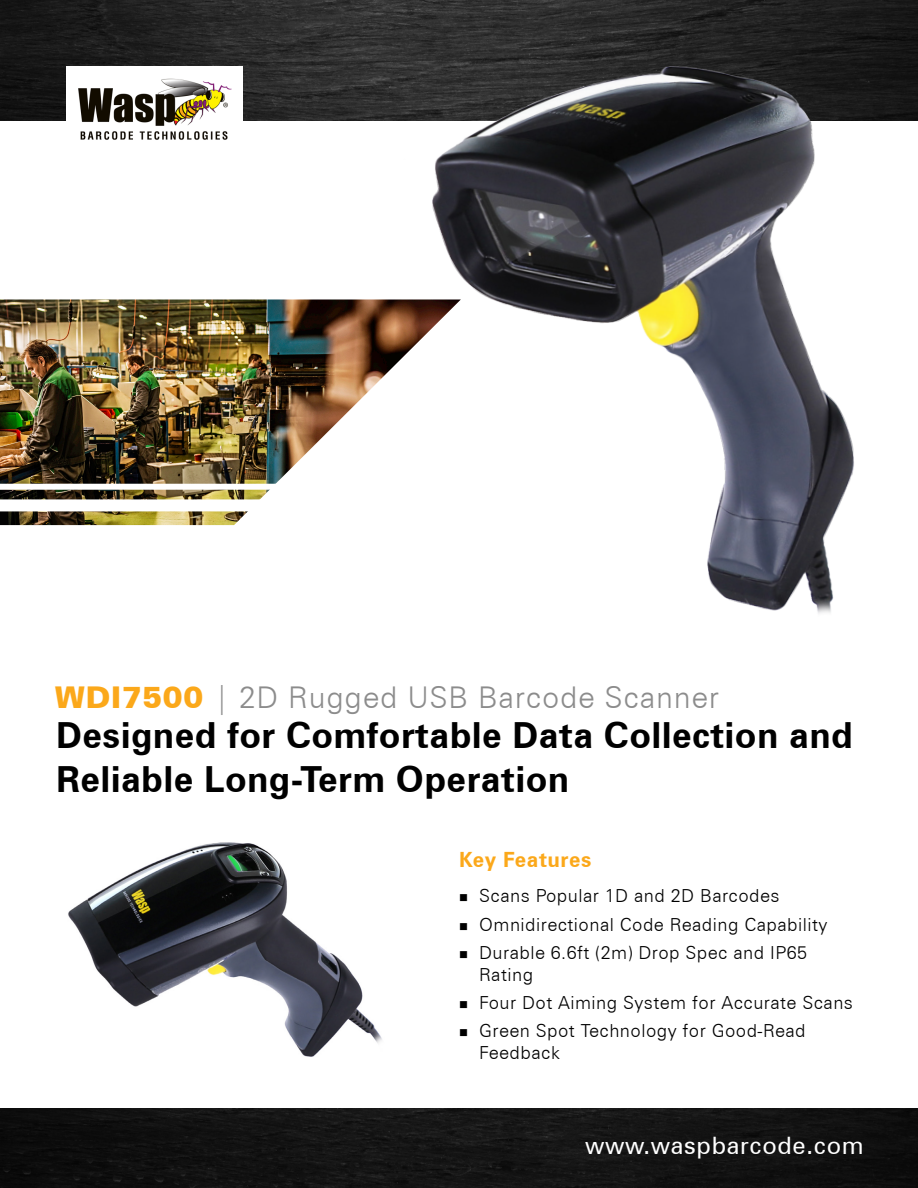
<style>
.page{position:relative;width:918px;height:1188px;background:#fff}
.page>*{position:absolute;margin:0;border:0;box-sizing:border-box;transform-origin:0 0}
.t1{font:700 36px/43.2px "Zurich BT";letter-spacing:.01em;color:#000}
.t2{font:300 30px "Zurich BT";letter-spacing:.025em;color:#8c8c8c}
.t3{font:24px "Zurich BT";letter-spacing:.025em;color:#fff}
.t4{font:700 21px "Zurich BT";letter-spacing:.025em;color:#fba81a}
.t5{font:300 18px/21.6px "Zurich BT";letter-spacing:.025em;color:#000}
.s1{font-weight:900;color:#fba81a}
</style>
<div class="page">
<div style="left:0;top:1109px;width:918px;height:79px;background:#121212"></div>
<img style="left:0;top:0;width:918px;height:120px">
<div style="left:67px;top:66px;width:176px;height:94px;background:#fff"></div>
<img style="left:78px;top:78px;width:154px;height:62px">
<img style="left:0;top:0;width:1px;height:54px">
<img style="left:401px;top:37px;width:465px;height:577px">
<img style="left:0;top:299px;width:461px;height:226px">
<img style="left:68px;top:842px;width:314px;height:215px">
<div style="left:0;top:499px;width:322px;height:12px;background:#fff"></div>
<div style="left:0;top:484px;width:356px;height:6px;background:#fff"></div>
<p class="t2" style="left:55px;top:679px;width:666px"><span class="s1">WDI7500</span> | 2D Rugged USB Barcode Scanner</p>
<p class="t1" style="left:56px;top:714px;width:798px">Designed for Comfortable Data Collection and<br>Reliable Long-Term Operation</p>
<p class="t4" style="left:459px;top:847px;width:134px">Key Features</p>
<p class="t5" style="left:479px;top:885px;width:302px">Scans Popular 1D and 2D Barcodes</p>
<p class="t5" style="left:479px;top:913px;width:350px">Omnidirectional Code Reading Capability</p>
<p class="t5" style="left:479px;top:942px;width:329px">Durable 6.6ft (2m) Drop Spec and IP65<br>Rating</p>
<p class="t5" style="left:479px;top:992px;width:375px">Four Dot Aiming System for Accurate Scans</p>
<p class="t5" style="left:479px;top:1020px;width:328px">Green Spot Technology for Good-Read<br>Feedback</p>
<h3 class="t3" style="left:585px;top:1131px;width:280px">www.waspbarcode.com</h3>
</div>
